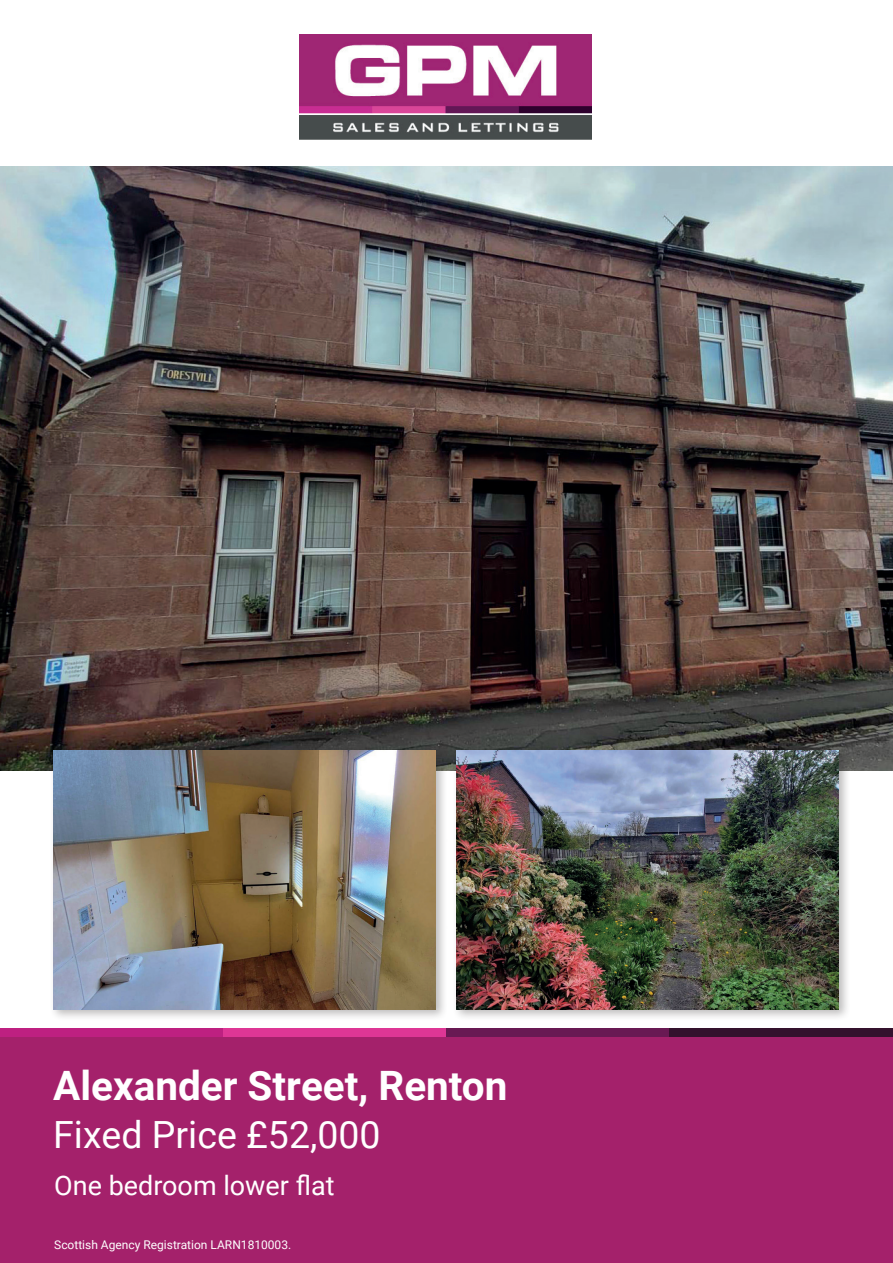
<style>
.page{position:relative;width:893px;height:1263px;background:#fff}
.page>*{position:absolute;margin:0;border:0;box-sizing:border-box;transform-origin:0 0}
.t1{font:700 40.5px "Roboto";color:#fff}
.t2{font:37.5px "Roboto";color:#fff}
.t3{font:27px "Roboto";color:#fff}
.t4{font:12px "Roboto";color:#fff}
</style>
<div class="page">
<img style="left:299px;top:34px;width:293px;height:106px">
<img style="left:0;top:167px;width:893px;height:603px">
<div style="left:49px;top:746px;width:399px;height:275px;background:#231f20;opacity:.3"></div>
<img style="left:53px;top:750px;width:383px;height:259px">
<div style="left:453px;top:746px;width:399px;height:275px;background:#231f20;opacity:.3"></div>
<img style="left:457px;top:750px;width:382px;height:259px">
<div style="left:0;top:1035px;width:893px;height:228px;background:#a4216b"></div>
<div style="left:0;top:1028px;width:223px;height:8px;background:#be2081"></div>
<div style="left:223px;top:1028px;width:224px;height:8px;background:#de3695"></div>
<div style="left:447px;top:1028px;width:223px;height:8px;background:#691953"></div>
<div style="left:670px;top:1028px;width:223px;height:8px;background:#34112d"></div>
<h1 class="t1" style="left:53px;top:1057px;width:456px">Alexander Street, Renton</h1>
<h2 class="t2" style="left:53px;top:1108px;width:329px">Fixed Price £52,000</h2>
<h3 class="t3" style="left:54px;top:1166px;width:282px">One bedroom lower flat</h3>
<p class="t4" style="left:54px;top:1236px;width:239px">Scottish Agency Registration LARN1810003.</p>
</div>
